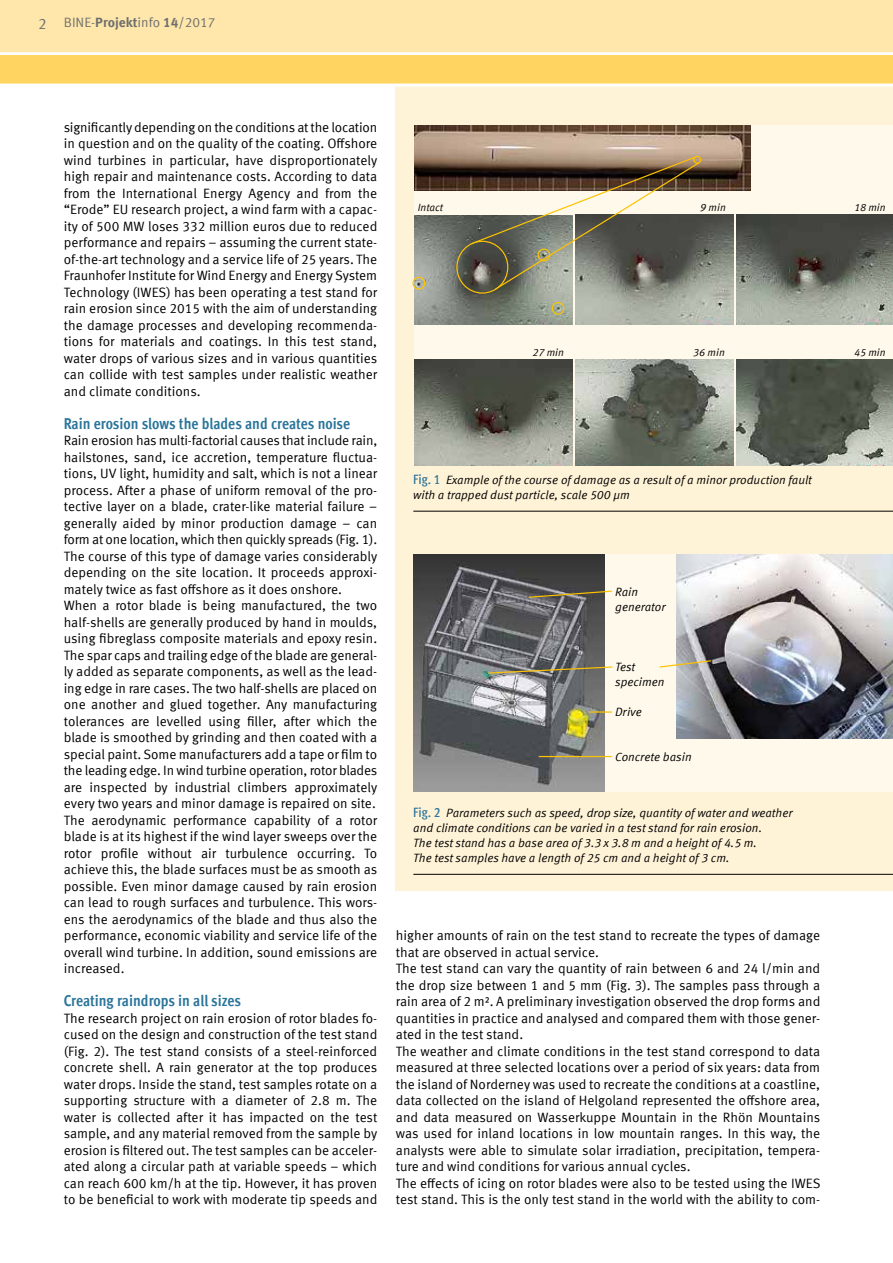
<style>
.page{position:relative;width:893px;height:1263px;background:#fff}
.page>*{position:absolute;margin:0;border:0;box-sizing:border-box;transform-origin:0 0}
.t1{font:700 condensed 15.75px "Meta Offc";color:#2a749a}
.t2{font:13.5px/16.5px "Meta Offc Norm";color:#000;text-align:justify}
.t3{font:13.5px "Meta Offc Norm";color:#6f6f6e}
.t4{font:12px/15px "Meta Offc Norm Ita";color:#000}
.t5{font:10.5px "Meta Offc Norm Ita";color:#000}
.s1{font-size:15px}
.s2{font-family:"Meta Offc";font-weight:700}
.s3{font-family:"Meta Offc";font-weight:500;font-stretch:condensed;font-size:13.5px;color:#2a749a}
</style>
<div class="page">
<div style="left:396px;top:56px;width:497px;height:835px;background:#fff3d7"></div>
<div style="left:415px;top:125px;width:478px;height:337px;background:#fff9eb"></div>
<div style="left:415px;top:554px;width:478px;height:238px;background:#fff9eb"></div>
<div style="left:0;top:0;width:893px;height:55px;background:#ffe7ab"></div>
<hr style="left:0;top:52px;width:893px;height:3px;background:#fff">
<div style="left:0;top:55px;width:893px;height:30px;background:#ffd461"></div>
<hr style="left:0;top:84px;width:893px;height:3px;background:#fff">
<hr style="left:413px;top:874px;width:480px;height:1px;background:#000">
<img style="left:415px;top:125px;width:336px;height:66px">
<img style="left:415px;top:215px;width:157px;height:109px">
<img style="left:415px;top:360px;width:157px;height:105px">
<img style="left:575px;top:215px;width:158px;height:109px">
<img style="left:575px;top:360px;width:158px;height:105px">
<img style="left:736px;top:215px;width:157px;height:109px">
<img style="left:736px;top:360px;width:157px;height:105px">
<img style="left:413px;top:554px;width:191px;height:238px">
<img style="left:676px;top:554px;width:217px;height:184px">
<hr style="left:413px;top:511px;width:480px;height:1px;background:#000">
<svg style="left:659px;top:659px;width:53px;height:9px"></svg>
<svg style="left:528px;top:590px;width:84px;height:8px"></svg>
<svg style="left:487px;top:666px;width:126px;height:8px"></svg>
<hr style="left:539px;top:756px;width:73px;height:1px;background:#fdc300">
<hr style="left:589px;top:711px;width:23px;height:2px;background:#fdc300">
<div style="left:456px;top:241px;width:52px;height:53px;border:1px solid #fdc300;border-radius:50%"></div>
<div style="left:412px;top:277px;width:13px;height:13px;border:1px solid #fdc300;border-radius:50%"></div>
<div style="left:552px;top:302px;width:12px;height:13px;border:1px solid #fdc300;border-radius:50%"></div>
<svg style="left:470px;top:156px;width:231px;height:135px"></svg>
<p class="t3" style="left:38px;top:15px;width:179px"><span class="s1">2</span> BINE-<span class="s2">Projekt</span>info <span class="s2">14</span>/2017</p>
<p class="t2" style="left:64px;top:119px;width:315px">significantly depending on the conditions at the location in question and on the quality of the coating. Offshore wind turbines in particular, have disproportionately high repair and maintenance costs. According to data from the International Energy Agency and from the “Erode” EU research project, a wind farm with a capac&shy;ity of 500 MW loses 332 million euros due to reduced performance and repairs – assuming the current state&shy;of-the-art technology and a service life of 25 years. The Fraunhofer Institute for Wind Energy and Energy System Technology (IWES) has been operating a test stand for rain erosion since 2015 with the aim of understanding the damage processes and developing recommenda&shy;tions for materials and coatings. In this test stand, water drops of various sizes and in various quantities can collide with test samples under realistic weather and climate conditions.</p>
<p class="t1" style="left:64px;top:414px;width:288px">Rain erosion slows the blades and creates noise</p>
<p class="t2" style="left:64px;top:433px;width:315px;text-align:left">Rain erosion has multi-factorial causes that include rain, hailstones, sand, ice accretion, temperature fluctua&shy;tions, UV light, humidity and salt, which is not a linear process. After a phase of uniform removal of the pro&shy;tective layer on a blade, crater-like material failure – generally aided by minor production damage – can form at one location, which then quickly spreads (Fig. 1).<br>The course of this type of damage varies considerably depending on the site location. It proceeds approxi&shy;mately twice as fast offshore as it does onshore.<br>When a rotor blade is being manufactured, the two half-shells are generally produced by hand in moulds, using fibreglass composite materials and epoxy resin.<br>The spar caps and trailing edge of the blade are general&shy;ly added as separate components, as well as the lead&shy;ing edge in rare cases. The two half-shells are placed on one another and glued together. Any manufacturing tolerances are levelled using filler, after which the blade is smoothed by grinding and then coated with a special paint. Some manufacturers add a tape or film to the leading edge. In wind turbine operation, rotor blades are inspected by industrial climbers approximately every two years and minor damage is repaired on site.<br>The aerodynamic performance capability of a rotor blade is at its highest if the wind layer sweeps over the rotor profile without air turbulence occurring. To achieve this, the blade surfaces must be as smooth as possible. Even minor damage caused by rain erosion can lead to rough surfaces and turbulence. This wors&shy;ens the aerodynamics of the blade and thus also the performance, economic viability and service life of the overall wind turbine. In addition, sound emissions are increased.</p>
<p class="t1" style="left:64px;top:992px;width:179px">Creating raindrops in all sizes</p>
<p class="t2" style="left:64px;top:1010px;width:315px">The research project on rain erosion of rotor blades fo&shy;cused on the design and construction of the test stand (Fig. 2). The test stand consists of a steel-reinforced concrete shell. A rain generator at the top produces water drops. Inside the stand, test samples rotate on a supporting structure with a diameter of 2.8 m. The water is collected after it has impacted on the test sample, and any material removed from the sample by erosion is filtered out. The test samples can be acceler&shy;ated along a circular path at variable speeds – which can reach 600 km/h at the tip. However, it has proven to be beneficial to work with moderate tip speeds and</p>
<p class="t5" style="left:418px;top:201px;width:27px">Intact</p>
<p class="t5" style="left:532px;top:346px;width:33px">27 min</p>
<p class="t5" style="left:700px;top:201px;width:27px">9 min</p>
<p class="t5" style="left:693px;top:346px;width:33px">36 min</p>
<p class="t4" style="left:413px;top:472px;width:400px"><span class="s3">Fig. 1</span> Example of the course of damage as a result of a minor production fault with a trapped dust particle, scale 500 µm</p>
<p class="t4" style="left:615px;top:585px;width:52px">Rain generator</p>
<p class="t4" style="left:615px;top:660px;width:51px">Test specimen</p>
<p class="t4" style="left:615px;top:705px;width:28px">Drive</p>
<p class="t4" style="left:615px;top:750px;width:78px">Concrete basin</p>
<p class="t4" style="left:413px;top:805px;width:381px"><span class="s3">Fig. 2</span> Parameters such as speed, drop size, quantity of water and weather and climate conditions can be varied in a test stand for rain erosion.<br>The test stand has a base area of 3.3 x 3.8 m and a height of 4.5 m.<br>The test samples have a length of 25 cm and a height of 3 cm.</p>
<p class="t2" style="left:396px;top:928px;width:426px;text-align:left">higher amounts of rain on the test stand to recreate the types of damage that are observed in actual service.<br>The test stand can vary the quantity of rain between 6 and 24 l/min and the drop size between 1 and 5 mm (Fig. 3). The samples pass through a rain area of 2 m². A preliminary investigation observed the drop forms and quantities in practice and analysed and compared them with those gener&shy;ated in the test stand.<br>The weather and climate conditions in the test stand correspond to data measured at three selected locations over a period of six years: data from the island of Norderney was used to recreate the conditions at a coastline, data collected on the island of Helgoland represented the offshore area, and data measured on Wasserkuppe Mountain in the Rhön Mountains was used for inland locations in low mountain ranges. In this way, the analysts were able to simulate solar irradiation, precipitation, tempera&shy;ture and wind conditions for various annual cycles.<br>The effects of icing on rotor blades were also to be tested using the IWES test stand. This is the only test stand in the world with the ability to com-</p>
<p class="t5" style="left:854px;top:201px;width:33px">18 min</p>
<p class="t5" style="left:854px;top:346px;width:33px">45 min</p>
</div>
